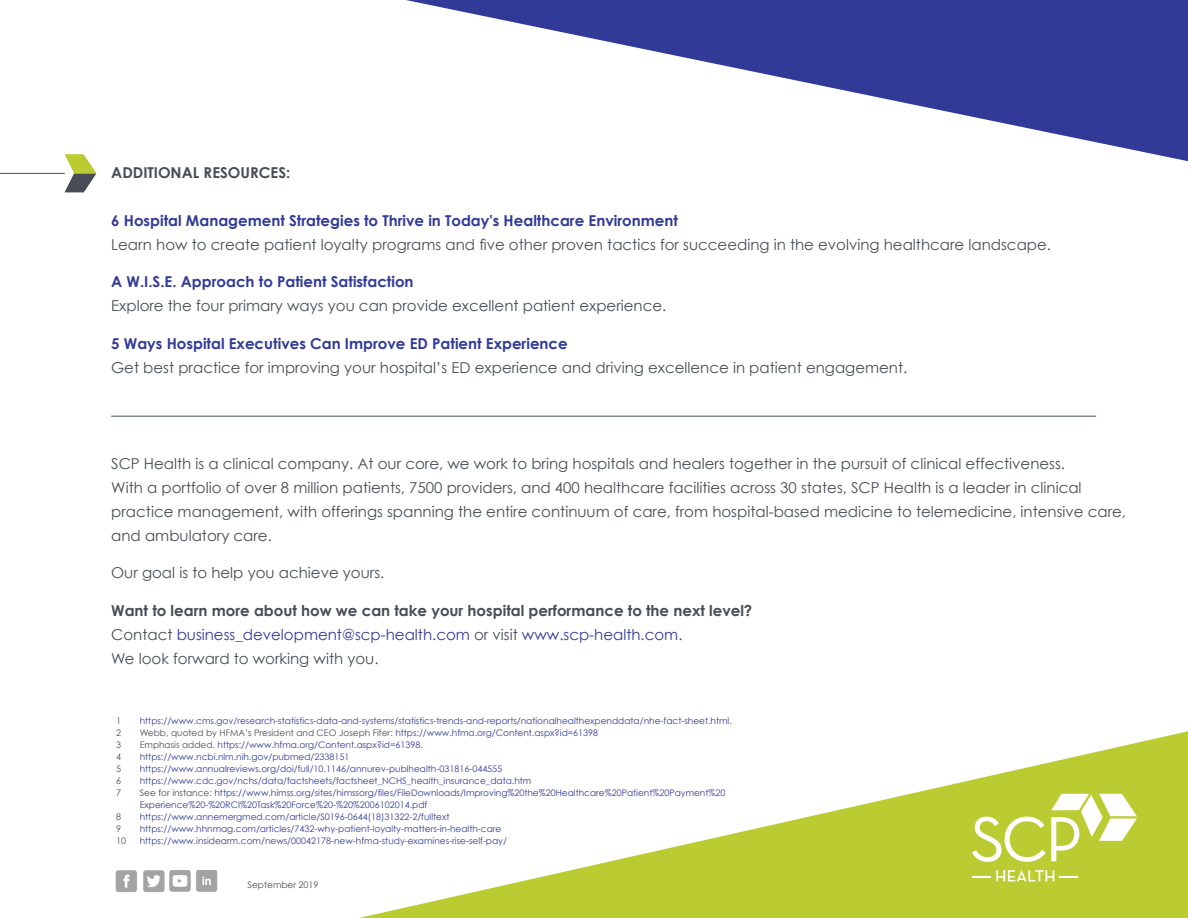
<style>
.page{position:relative;width:1188px;height:918px;background:#fff}
.page>*{position:absolute;margin:0;border:0;box-sizing:border-box;transform-origin:0 0}
.t1{font:15px/24px "Century Gothic";color:#474c56}
.t2{font:700 15px/24px "Century Gothic";color:#474c56}
.t3{font:700 15px "Century Gothic";color:#313b97}
.t4{font:9px/12px "Century Gothic";color:#313b97}
.t5{font:9px "Century Gothic";color:#474c56}
.s1{font-weight:400}
.s2{font-weight:400;color:#313b97}
.s3{color:#474c56}
.s4{color:#313b97}
</style>
<div class="page">
<svg style="left:359px;top:731px;width:829px;height:187px"></svg>
<img style="left:115px;top:870px;width:50px;height:23px">
<img style="left:169px;top:870px;width:22px;height:22px">
<img style="left:196px;top:870px;width:22px;height:22px">
<svg style="left:972px;top:870px;width:106px;height:11px"></svg>
<svg style="left:972px;top:794px;width:165px;height:68px"></svg>
<svg style="left:65px;top:154px;width:31px;height:38px"></svg>
<hr style="left:0;top:173px;width:65px;height:1px;background:#474c56">
<hr style="left:111px;top:416px;width:985px;height:1px;background:#474c56">
<svg style="left:406px;top:0;width:782px;height:161px"></svg>
<h1 class="t2" style="left:111px;top:160px;width:181px">ADDITIONAL RESOURCES:</h1>
<h1 class="t3" style="left:111px;top:211px;width:568px">6 Hospital Management Strategies to Thrive in Today's Healthcare Environment</h1>
<h1 class="t1" style="left:111px;top:232px;width:941px">Learn how to create patient loyalty programs and five other proven tactics for succeeding in the evolving healthcare landscape.</h1>
<h1 class="t3" style="left:111px;top:272px;width:304px">A W.I.S.E. Approach to Patient Satisfaction</h1>
<h1 class="t1" style="left:111px;top:293px;width:557px">Explore the four primary ways you can provide excellent patient experience.</h1>
<h1 class="t3" style="left:111px;top:334px;width:458px">5 Ways Hospital Executives Can Improve ED Patient Experience</h1>
<h1 class="t1" style="left:111px;top:355px;width:798px">Get best practice for improving your hospital’s ED experience and driving excellence in patient engagement.</h1>
<p class="t1" style="left:111px;top:451px;width:1016px">SCP Health is a clinical company. At our core, we work to bring hospitals and healers together in the pursuit of clinical effectiveness.<br>With a portfolio of over 8 million patients, 7500 providers, and 400 healthcare facilities across 30 states, SCP Health is a leader in clinical practice management, with offerings spanning the entire continuum of care, from hospital-based medicine to telemedicine, intensive care, and ambulatory care.</p>
<h1 class="t1" style="left:111px;top:560px;width:275px">Our goal is to help you achieve yours.</h1>
<h1 class="t2" style="left:111px;top:598px;width:643px">Want to learn more about how we can take your hospital performance to the next level?<br><span class="s1">Contact</span> <span class="s2">business_development@scp-health.com</span> <span class="s1">or visit</span> <span class="s2">www.scp-health.com</span><span class="s1">.<br>We look forward to working with you.</span></h1>
<p class="t5" style="left:116px;top:715px;width:6px">1</p>
<p class="t4" style="left:140px;top:714px;width:594px">https://www.cms.gov/research-statistics-data-and-systems/statistics-trends-and-reports/nationalhealthexpenddata/nhe-fact-sheet.html<span class="s3">.</span></p>
<p class="t5" style="left:116px;top:727px;width:6px">2</p>
<p class="t5" style="left:140px;top:727px;width:460px">Webb, quoted by HFMA’s President and CEO Joseph Fifer: <span class="s4">https://www.hfma.org/Content.aspx?id=61398</span></p>
<p class="t5" style="left:116px;top:739px;width:6px">3</p>
<p class="t4" style="left:140px;top:738px;width:285px"><span class="s3">Emphasis added.</span> https://www.hfma.org/Content.aspx?id=61398.</p>
<p class="t5" style="left:116px;top:751px;width:6px">4</p>
<p class="t4" style="left:140px;top:750px;width:211px">https://www.ncbi.nlm.nih.gov/pubmed/2338151</p>
<p class="t5" style="left:116px;top:763px;width:6px">5</p>
<p class="t4" style="left:140px;top:762px;width:364px">https://www.annualreviews.org/doi/full/10.1146/annurev-publhealth-031816-044555</p>
<p class="t5" style="left:116px;top:775px;width:6px">6</p>
<p class="t4" style="left:140px;top:774px;width:393px">https://www.cdc.gov/nchs/data/factsheets/factsheet_NCHS_health_insurance_data.htm</p>
<p class="t5" style="left:116px;top:787px;width:6px">7</p>
<p class="t4" style="left:140px;top:786px;width:587px"><span class="s3">See for instance:</span> https://www.himss.org/sites/himssorg/files/FileDownloads/Improving%20the%20Healthcare%20Patient%20Payment%20<br>Experience%20-%20RCI%20Task%20Force%20-%20%2006102014.pdf</p>
<p class="t5" style="left:116px;top:811px;width:6px">8</p>
<p class="t4" style="left:140px;top:810px;width:311px">https://www.annemergmed.com/article/S0196-0644(18)31322-2/fulltext</p>
<p class="t5" style="left:116px;top:823px;width:6px">9</p>
<p class="t4" style="left:140px;top:822px;width:363px">https://www.hhnmag.com/articles/7432-why-patient-loyalty-matters-in-health-care</p>
<p class="t5" style="left:116px;top:835px;width:11px">10</p>
<p class="t4" style="left:140px;top:834px;width:369px">https://www.insidearm.com/news/00042178-new-hfma-study-examines-rise-self-pay/</p>
<p class="t5" style="left:248px;top:879px;width:72px">September 2019</p>
</div>
